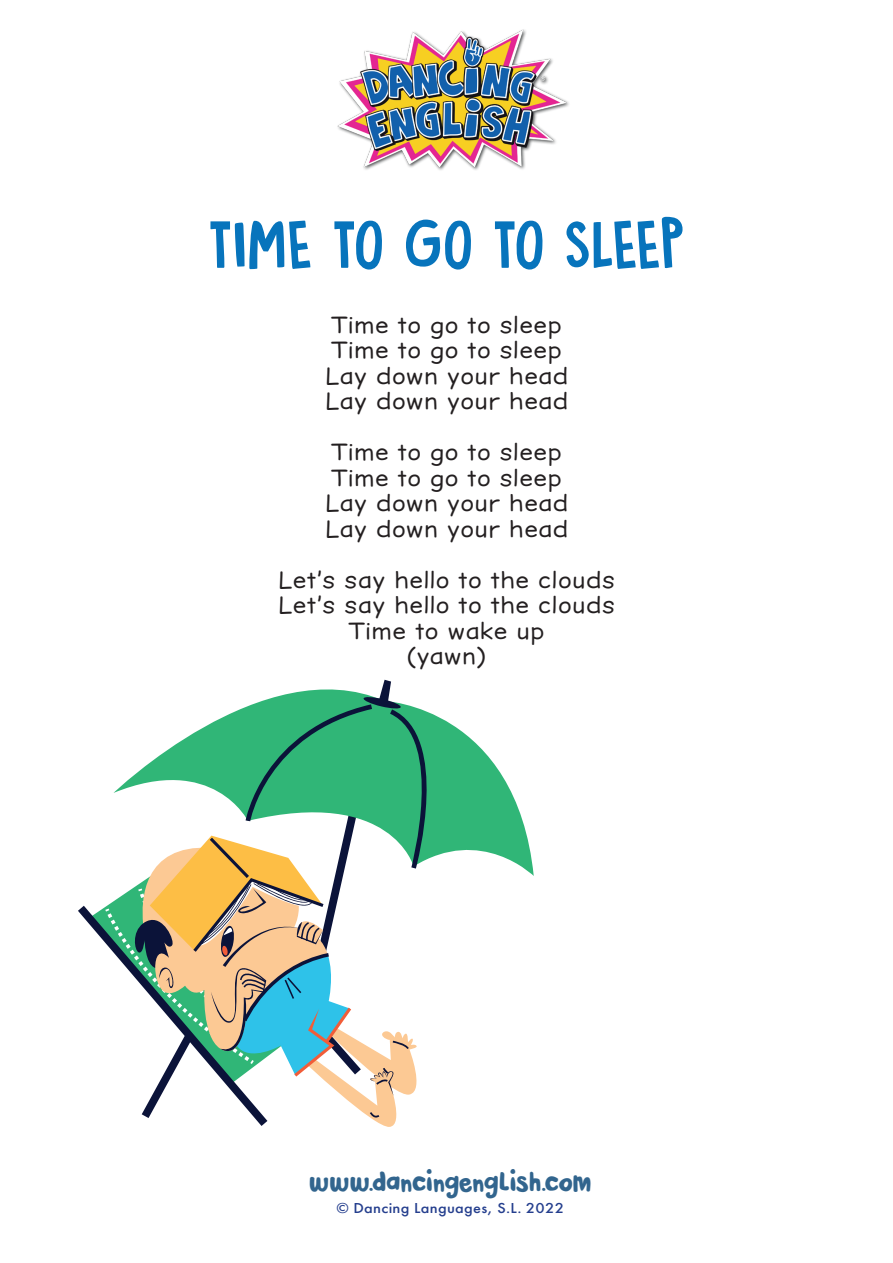
<style>
.page{position:relative;width:893px;height:1263px;background:#fff}
.page>*{position:absolute;margin:0;border:0;box-sizing:border-box;transform-origin:0 0}
.t1{font:60px "DK Butterfly Ball";letter-spacing:.005em;color:#0774bc}
.t2{font:25.5px "DK Pardesi";letter-spacing:-.01em;color:#32658e}
.t3{font:22.5px/25.5px "Dear Sans";letter-spacing:.05em;color:#231f20}
.t4{font:500 15px "Futura PT";letter-spacing:.02em;color:#253f8e;scale:1.09 1}
</style>
<div class="page">
<img style="left:337px;top:29px;width:232px;height:141px">
<svg style="left:384px;top:679px;width:150px;height:197px"></svg>
<svg style="left:78px;top:680px;width:373px;height:447px"></svg>
<h1 class="t1" style="left:209px;top:202px;width:477px">TIME TO GO TO SLEEP</h1>
<p class="t3" style="left:325px;top:312px;width:244px">Time to go to sleep<br>Time to go to sleep<br>Lay down your head<br>Lay down your head</p>
<p class="t3" style="left:325px;top:439px;width:244px">Time to go to sleep<br>Time to go to sleep<br>Lay down your head<br>Lay down your head</p>
<p class="t3" style="left:278px;top:567px;width:338px;text-align:center">Let’s say hello to the clouds<br>Let’s say hello to the clouds<br>Time to wake up<br>(yawn)</p>
<p class="t2" style="left:309px;top:1166px;width:284px">www.dancingenglish.com</p>
<p class="t4" style="left:337px;top:1199px;width:210px">© Dancing Languages, S.L. 2022</p>
</div>
